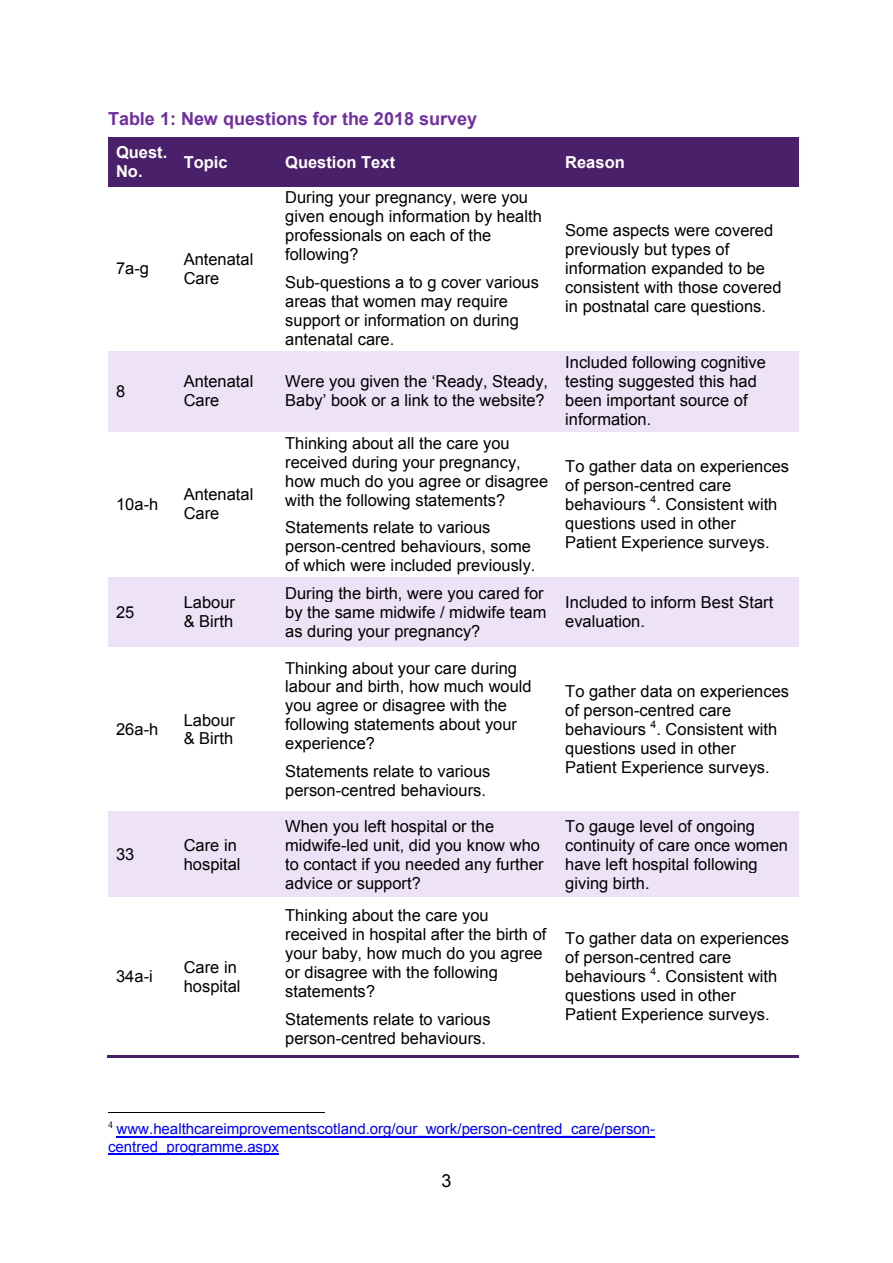
<style>
.page{position:relative;width:893px;height:1263px;background:#fff}
.page>*{position:absolute;margin:0;border:0;box-sizing:border-box;transform-origin:0 0}
.t1{font:700 18px "Arial";color:#7030a0}
.t2{font:18px "Arial";color:#000}
.t3{font:16.5px/19px "Arial";color:#000}
.t4{font:700 16.5px "Arial";color:#fff}
.t5{font:15px/17.2px "Arial";color:#00f}
.t6{font:10.5px "Arial";color:#000}
</style>
<div class="page">
<div style="left:108px;top:138px;width:68px;height:48px;background:#4a206a"></div>
<div style="left:176px;top:138px;width:101px;height:48px;background:#4a206a"></div>
<div style="left:277px;top:138px;width:280px;height:48px;background:#4a206a"></div>
<div style="left:557px;top:138px;width:242px;height:48px;background:#4a206a"></div>
<div style="left:108px;top:351px;width:68px;height:80px;background:#ede2f6"></div>
<div style="left:176px;top:351px;width:101px;height:80px;background:#ede2f6"></div>
<div style="left:277px;top:351px;width:280px;height:80px;background:#ede2f6"></div>
<div style="left:557px;top:351px;width:242px;height:80px;background:#ede2f6"></div>
<div style="left:108px;top:577px;width:68px;height:70px;background:#ede2f6"></div>
<div style="left:176px;top:577px;width:101px;height:70px;background:#ede2f6"></div>
<div style="left:277px;top:577px;width:280px;height:70px;background:#ede2f6"></div>
<div style="left:557px;top:577px;width:242px;height:70px;background:#ede2f6"></div>
<div style="left:108px;top:812px;width:68px;height:85px;background:#ede2f6"></div>
<div style="left:176px;top:812px;width:101px;height:85px;background:#ede2f6"></div>
<div style="left:277px;top:812px;width:280px;height:85px;background:#ede2f6"></div>
<div style="left:557px;top:812px;width:242px;height:85px;background:#ede2f6"></div>
<hr style="left:107px;top:1055px;width:69px;height:2px;background:#4a206a">
<hr style="left:177px;top:1055px;width:100px;height:2px;background:#4a206a">
<hr style="left:278px;top:1055px;width:279px;height:2px;background:#4a206a">
<hr style="left:558px;top:1055px;width:241px;height:2px;background:#4a206a">
<hr style="left:108px;top:1112px;width:216px;height:1px;background:#000">
<hr style="left:117px;top:1136px;width:538px;height:1px;background:#00f">
<hr style="left:108px;top:1153px;width:171px;height:1px;background:#00f">
<p class="t1" style="left:108px;top:108px;width:371px">Table 1: New questions for the 2018 survey</p>
<p class="t4" style="left:116px;top:143px;width:53px">Quest.</p>
<p class="t4" style="left:116px;top:162px;width:28px">No.</p>
<p class="t4" style="left:184px;top:153px;width:45px">Topic</p>
<p class="t4" style="left:285px;top:153px;width:111px">Question Text</p>
<p class="t4" style="left:565px;top:153px;width:61px">Reason</p>
<p class="t3" style="left:116px;top:259px;width:35px">7a-g</p>
<p class="t3" style="left:184px;top:250px;width:71px">Antenatal<br>Care</p>
<p class="t3" style="left:285px;top:188px;width:258px">During your pregnancy, were you given enough information by health professionals on each of the following?</p>
<p class="t3" style="left:285px;top:273px;width:255px">Sub-questions a to g cover various areas that women may require support or information on during antenatal care.</p>
<p class="t3" style="left:116px;top:382px;width:11px">8</p>
<p class="t3" style="left:184px;top:372px;width:71px">Antenatal<br>Care</p>
<p class="t3" style="left:285px;top:372px;width:264px">Were you given the ‘Ready, Steady,<br>Baby’ book or a link to the website?</p>
<p class="t3" style="left:116px;top:495px;width:44px">10a-h</p>
<p class="t3" style="left:184px;top:485px;width:71px">Antenatal<br>Care</p>
<p class="t3" style="left:285px;top:433px;width:265px">Thinking about all the care you received during your pregnancy, how much do you agree or disagree with the following statements?</p>
<p class="t3" style="left:285px;top:518px;width:252px">Statements relate to various person-centred behaviours, some of which were included previously.</p>
<p class="t3" style="left:565px;top:221px;width:218px">Some aspects were covered previously but types of information expanded to be consistent with those covered in postnatal care questions.</p>
<p class="t3" style="left:565px;top:353px;width:202px">Included following cognitive testing suggested this had been important source of information.</p>
<p class="t3" style="left:565px;top:457px;width:225px">To gather data on experiences of person-centred care behaviours</p>
<p class="t6" style="left:651px;top:493px;width:7px">4</p>
<p class="t3" style="left:565px;top:495px;width:214px;text-indent:91px">. Consistent with questions used in other<br>Patient Experience surveys.</p>
<p class="t3" style="left:116px;top:602px;width:20px">25</p>
<p class="t3" style="left:184px;top:593px;width:53px">Labour</p>
<p class="t3" style="left:184px;top:612px;width:51px">&amp; Birth</p>
<p class="t3" style="left:116px;top:720px;width:44px">26a-h</p>
<p class="t3" style="left:184px;top:710px;width:53px">Labour</p>
<p class="t3" style="left:184px;top:729px;width:51px">&amp; Birth</p>
<p class="t3" style="left:116px;top:845px;width:20px">33</p>
<p class="t3" style="left:184px;top:835px;width:58px">Care in hospital</p>
<p class="t3" style="left:116px;top:967px;width:38px">34a-i</p>
<p class="t3" style="left:184px;top:957px;width:58px">Care in hospital</p>
<p class="t3" style="left:285px;top:584px;width:263px">During the birth, were you cared for by the same midwife / midwife team as during your pregnancy?</p>
<p class="t3" style="left:565px;top:593px;width:209px">Included to inform Best Start evaluation.</p>
<p class="t3" style="left:285px;top:658px;width:248px">Thinking about your care during labour and birth, how much would you agree or disagree with the following statements about your experience?</p>
<p class="t3" style="left:285px;top:762px;width:207px">Statements relate to various person-centred behaviours.</p>
<p class="t3" style="left:565px;top:682px;width:225px">To gather data on experiences of person-centred care behaviours</p>
<p class="t6" style="left:651px;top:718px;width:7px">4</p>
<p class="t3" style="left:565px;top:720px;width:214px;text-indent:91px">. Consistent with questions used in other<br>Patient Experience surveys.</p>
<p class="t3" style="left:285px;top:816px;width:260px">When you left hospital or the midwife-led unit, did you know who to contact if you needed any further advice or support?</p>
<p class="t3" style="left:565px;top:816px;width:224px">To gauge level of ongoing continuity of care once women have left hospital following giving birth.</p>
<p class="t3" style="left:285px;top:905px;width:263px">Thinking about the care you received in hospital after the birth of your baby, how much do you agree or disagree with the following statements?</p>
<p class="t3" style="left:285px;top:1009px;width:207px">Statements relate to various person-centred behaviours.</p>
<p class="t3" style="left:565px;top:929px;width:225px">To gather data on experiences of person-centred care behaviours</p>
<p class="t6" style="left:651px;top:965px;width:7px">4</p>
<p class="t3" style="left:565px;top:967px;width:214px;text-indent:91px">. Consistent with questions used in other<br>Patient Experience surveys.</p>
<p class="t5" style="left:108px;top:1120px;width:549px"><sup>4</sup> www.healthcareimprovementscotland.org/our_work/person-centred_care/person&shy;centred_programme.aspx</p>
<p class="t2" style="left:442px;top:1171px;width:12px">3</p>
</div>
